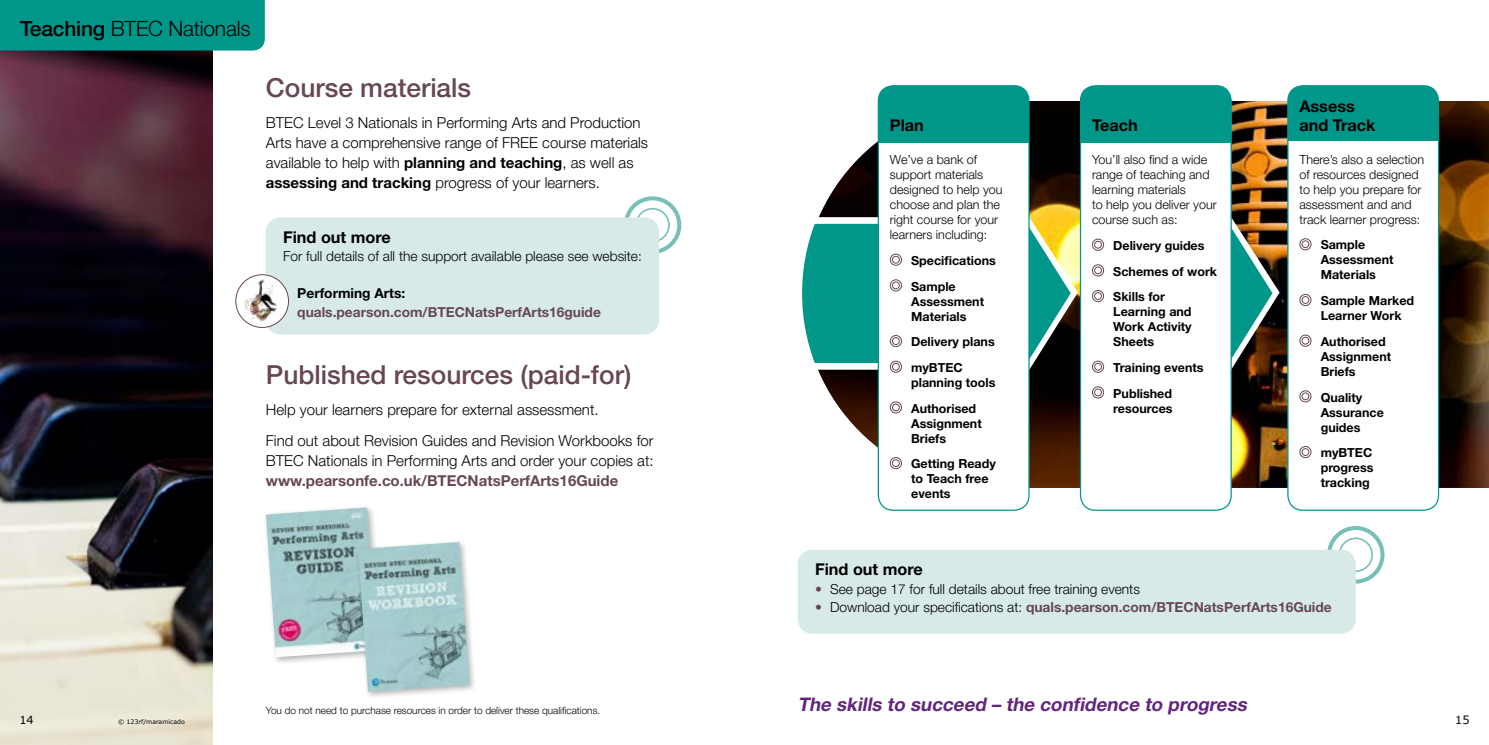
<style>
.page{position:relative;width:1489px;height:745px;background:#fff}
.page>*{position:absolute;margin:0;border:0;box-sizing:border-box;transform-origin:0 0}
.t1{font:500 26.25px "Helvetica Neue LT Pro";color:#674754}
.t2{font:300 21px "Helvetica Neue LT Pro";letter-spacing:-.01em;color:#000}
.t3{font:italic 700 18.75px "Helvetica Neue LT Std";color:#63247f}
.t4{font:700 16.25px/18.8px "Helvetica Neue LT Std";color:#000}
.t5{font:300 15px/20px "Helvetica Neue LT Pro";color:#000}
.t6{font:700 15px "Helvetica Neue LT Std";color:#674754}
.t7{font:700 13.75px "Helvetica Neue LT Std";color:#674754}
.t8{font:300 13.75px "Helvetica Neue LT Pro";color:#000}
.t9{font:700 13.75px "Helvetica Neue LT Std";color:#000}
.t10{font:700 12.5px/15px "Helvetica Neue LT Std";color:#000}
.t11{font:300 12.5px/15px "Helvetica Neue LT Pro";color:#000}
.t12{font:11.25px "Verdana";color:#000}
.t13{font:300 10px "Helvetica Neue LT Pro";color:#000}
.t14{font:6.25px "Verdana";color:#000}
.s1{font-weight:500}
.s2{font-family:"Helvetica Neue LT Std";font-weight:700}
.s3{color:#674754}
.s4{font-family:"Helvetica Neue LT Pro";font-weight:300}
.s5{font-family:"Helvetica Neue LT Pro";font-weight:300;color:#000}
</style>
<div class="page">
<img style="left:0;top:50px;width:213px;height:694px">
<div style="left:0;top:0;width:265px;height:50px;background:#00968a"></div>
<img style="left:818px;top:101px;width:670px;height:386px">
<svg style="left:802px;top:217px;width:275px;height:152px"></svg>
<img style="left:1231px;top:217px;width:48px;height:152px">
<div style="left:1287px;top:86px;width:151px;height:424px;background:#fff;border-radius:15px"></div>
<div style="left:1287px;top:86px;width:151px;height:55px;background:#00968a"></div>
<div style="left:1287px;top:85px;width:151px;height:425px;border:1px solid #00968a;border-radius:15px"></div>
<div style="left:1299px;top:238px;width:12px;height:12px;border:1px solid #674754;border-radius:50%"></div>
<div style="left:1301px;top:240px;width:7px;height:8px;border:1px solid #674754;border-radius:50%"></div>
<div style="left:1299px;top:294px;width:12px;height:12px;border:1px solid #674754;border-radius:50%"></div>
<div style="left:1301px;top:296px;width:7px;height:7px;border:1px solid #674754;border-radius:50%"></div>
<div style="left:1299px;top:334px;width:12px;height:12px;border:1px solid #674754;border-radius:50%"></div>
<div style="left:1301px;top:337px;width:7px;height:7px;border:1px solid #674754;border-radius:50%"></div>
<div style="left:1299px;top:390px;width:12px;height:12px;border:1px solid #674754;border-radius:50%"></div>
<div style="left:1301px;top:392px;width:7px;height:7px;border:1px solid #674754;border-radius:50%"></div>
<div style="left:1299px;top:446px;width:12px;height:12px;border:1px solid #674754;border-radius:50%"></div>
<div style="left:1301px;top:448px;width:7px;height:7px;border:1px solid #674754;border-radius:50%"></div>
<div style="left:878px;top:86px;width:150px;height:424px;background:#fff;border-radius:15px"></div>
<div style="left:878px;top:86px;width:150px;height:56px;background:#00968a"></div>
<div style="left:877px;top:85px;width:152px;height:425px;border:1px solid #00968a;border-radius:15px"></div>
<div style="left:889px;top:253px;width:12px;height:12px;border:1px solid #674754;border-radius:50%"></div>
<div style="left:892px;top:256px;width:7px;height:7px;border:1px solid #674754;border-radius:50%"></div>
<div style="left:889px;top:279px;width:12px;height:12px;border:1px solid #674754;border-radius:50%"></div>
<div style="left:892px;top:281px;width:7px;height:8px;border:1px solid #674754;border-radius:50%"></div>
<div style="left:889px;top:335px;width:12px;height:12px;border:1px solid #674754;border-radius:50%"></div>
<div style="left:892px;top:337px;width:7px;height:7px;border:1px solid #674754;border-radius:50%"></div>
<div style="left:889px;top:360px;width:12px;height:12px;border:1px solid #674754;border-radius:50%"></div>
<div style="left:892px;top:363px;width:7px;height:7px;border:1px solid #674754;border-radius:50%"></div>
<div style="left:889px;top:401px;width:12px;height:12px;border:1px solid #674754;border-radius:50%"></div>
<div style="left:892px;top:403px;width:7px;height:8px;border:1px solid #674754;border-radius:50%"></div>
<div style="left:889px;top:457px;width:12px;height:12px;border:1px solid #674754;border-radius:50%"></div>
<div style="left:892px;top:459px;width:7px;height:7px;border:1px solid #674754;border-radius:50%"></div>
<div style="left:1080px;top:86px;width:150px;height:424px;background:#fff;border-radius:15px"></div>
<div style="left:1080px;top:86px;width:150px;height:56px;background:#00968a"></div>
<div style="left:1079px;top:85px;width:152px;height:425px;border:1px solid #00968a;border-radius:15px"></div>
<div style="left:1091px;top:238px;width:12px;height:12px;border:1px solid #674754;border-radius:50%"></div>
<div style="left:1094px;top:241px;width:7px;height:7px;border:1px solid #674754;border-radius:50%"></div>
<div style="left:1091px;top:264px;width:12px;height:12px;border:1px solid #674754;border-radius:50%"></div>
<div style="left:1094px;top:266px;width:7px;height:8px;border:1px solid #674754;border-radius:50%"></div>
<div style="left:1091px;top:290px;width:12px;height:12px;border:1px solid #674754;border-radius:50%"></div>
<div style="left:1094px;top:292px;width:7px;height:7px;border:1px solid #674754;border-radius:50%"></div>
<div style="left:1091px;top:360px;width:12px;height:12px;border:1px solid #674754;border-radius:50%"></div>
<div style="left:1094px;top:363px;width:7px;height:7px;border:1px solid #674754;border-radius:50%"></div>
<div style="left:1091px;top:386px;width:12px;height:12px;border:1px solid #674754;border-radius:50%"></div>
<div style="left:1094px;top:388px;width:7px;height:8px;border:1px solid #674754;border-radius:50%"></div>
<div style="left:623px;top:196px;width:58px;height:58px;border:4px solid #78bfb8;border-radius:50%"></div>
<div style="left:635px;top:208px;width:34px;height:34px;border:2px solid #78bfb8;border-radius:50%"></div>
<div style="left:266px;top:217px;width:393px;height:117px;background:#d7eae8;border-radius:15px"></div>
<div style="left:236px;top:274px;width:52px;height:53px;background:#fff;border-radius:50%"></div>
<img style="left:243px;top:277px;width:34px;height:48px">
<div style="left:235px;top:274px;width:54px;height:53px;border:1px solid #674754;border-radius:50%"></div>
<div style="left:1326px;top:525px;width:58px;height:58px;border:4px solid #78bfb8;border-radius:50%"></div>
<div style="left:1338px;top:537px;width:34px;height:34px;border:2px solid #78bfb8;border-radius:50%"></div>
<div style="left:797px;top:549px;width:558px;height:84px;background:#d7eae8;border-radius:15px"></div>
<div style="left:263px;top:504px;width:123px;height:160px;background:#000;opacity:.3"></div>
<img style="left:266px;top:507px;width:111px;height:149px">
<div style="left:355px;top:539px;width:123px;height:160px;background:#000;opacity:.3"></div>
<img style="left:358px;top:541px;width:111px;height:150px">
<h2 class="t2" style="left:20px;top:16px;width:232px"><span class="s1">Teaching</span> BTEC Nationals</h2>
<h1 class="t1" style="left:266px;top:72px;width:207px">Course materials</h1>
<p class="t5" style="left:266px;top:112px;width:384px">BTEC Level 3 Nationals in Performing Arts and Production Arts have a comprehensive range of FREE course materials available to help with <span class="s2">planning and teaching</span>, as well as <span class="s2">assessing and tracking</span> progress of your learners.</p>
<h3 class="t4" style="left:283px;top:227px;width:109px">Find out more</h3>
<p class="t8" style="left:283px;top:248px;width:360px">For full details of all the support available please see website:</p>
<p class="t9" style="left:297px;top:284px;width:109px">Performing Arts:</p>
<p class="t7" style="left:297px;top:303px;width:305px">quals.pearson.com/BTECNatsPerfArts16guide</p>
<h1 class="t1" style="left:266px;top:359px;width:367px">Published resources (paid-for)</h1>
<p class="t5" style="left:266px;top:393px;width:389px;line-height:30.6px">Help your learners prepare for external assessment.<br>Find out about Revision Guides and Revision Workbooks for</p>
<p class="t5" style="left:266px;top:449px;width:389px">BTEC Nationals in Performing Arts and order your copies at:</p>
<p class="t6" style="left:266px;top:470px;width:354px">www.pearsonfe.co.uk/BTECNatsPerfArts16Guide</p>
<h3 class="t4" style="left:889px;top:116px;width:35px">Plan</h3>
<p class="t11" style="left:889px;top:152px;width:114px">We’ve a bank of support materials designed to help you choose and plan the right course for your learners including:</p>
<p class="t10" style="left:911px;top:247px;width:86px;line-height:25.6px">Specifications<br>Sample</p>
<p class="t10" style="left:911px;top:293px;width:74px">Assessment<br>Materials</p>
<p class="t10" style="left:911px;top:328px;width:85px;line-height:25.6px">Delivery plans myBTEC</p>
<p class="t10" style="left:911px;top:369px;width:86px;line-height:25.6px">planning tools<br>Authorised</p>
<p class="t10" style="left:911px;top:415px;width:72px">Assignment<br>Briefs</p>
<p class="t10" style="left:911px;top:455px;width:86px">Getting Ready to Teach free events</p>
<h3 class="t4" style="left:1091px;top:116px;width:47px">Teach</h3>
<p class="t11" style="left:1091px;top:152px;width:126px">You’ll also find a wide range of teaching and learning materials<br>to help you deliver your course such as:</p>
<p class="t10" style="left:1113px;top:232px;width:105px;line-height:25.6px">Delivery guides<br>Schemes of work<br>Skills for</p>
<p class="t10" style="left:1113px;top:304px;width:80px;text-align:justify">Learning and Work Activity Sheets</p>
<p class="t10" style="left:1113px;top:354px;width:92px;line-height:25.6px">Training events<br>Published</p>
<p class="t10" style="left:1113px;top:400px;width:61px">resources</p>
<h3 class="t4" style="left:1299px;top:97px;width:78px">Assess and Track</h3>
<p class="t11" style="left:1299px;top:151px;width:126px">There’s also a selection of resources designed to help you prepare for assessment and and track learner progress:</p>
<p class="t10" style="left:1320px;top:237px;width:74px">Sample<br>Assessment<br>Materials</p>
<p class="t10" style="left:1320px;top:293px;width:95px">Sample Marked<br>Learner Work</p>
<p class="t10" style="left:1320px;top:333px;width:72px">Authorised<br>Assignment<br>Briefs</p>
<p class="t10" style="left:1320px;top:389px;width:65px">Quality<br>Assurance guides</p>
<p class="t10" style="left:1320px;top:444px;width:54px;text-align:justify">myBTEC progress tracking</p>
<h3 class="t4" style="left:815px;top:559px;width:109px">Find out more</h3>
<p class="t8" style="left:815px;top:580px;width:326px"><span class="s3">•</span> See page 17 for full details about free training events</p>
<p class="t7" style="left:815px;top:598px;width:518px"><span class="s4">•</span> <span class="s5">Download your specifications at:</span> quals.pearson.com/BTECNatsPerfArts16Guide</p>
<h3 class="t3" style="left:797px;top:692px;width:454px">The skills to succeed – the confidence to progress</h3>
<p class="t13" style="left:266px;top:704px;width:336px">You do not need to purchase resources in order to deliver these qualifications.</p>
<p class="t12" style="left:19px;top:711px;width:16px">14</p>
<p class="t12" style="left:1454px;top:711px;width:16px">15</p>
<p class="t14" style="left:118px;top:717px;width:68px">© 123rf/maramicado</p>
</div>
